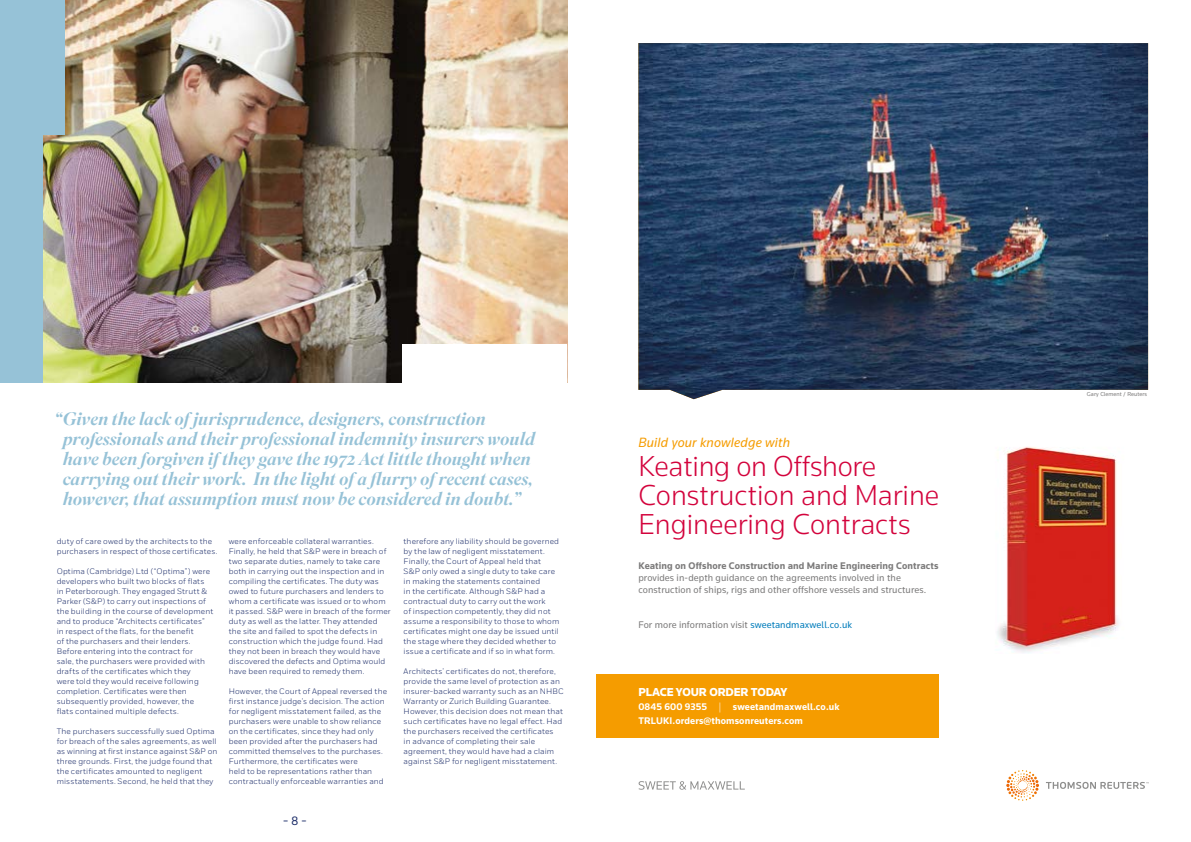
<style>
.page{position:relative;width:1191px;height:842px;background:#fff}
.page>*{position:absolute;margin:0;border:0;box-sizing:border-box;transform-origin:0 0}
.t1{font:300 30px/29px "Knowledge";color:#d3033c}
.t2{font:italic 500 18px/20px "Superior Title";color:#96c2d7}
.t3{font:italic 14px "Knowledge";letter-spacing:.01em;color:#f59c00}
.t4{font:900 12px "Knowledge";letter-spacing:-.01em;color:#fff}
.t5{font:12px "Fort";color:#192a67}
.t6{font:10px/12px "Knowledge";letter-spacing:.01em;color:#7c7b7b}
.t7{font:700 10px/14px "Knowledge";letter-spacing:.01em;color:#fff}
.t8{font:700 10px "Knowledge";letter-spacing:.01em;color:#7c7b7b}
.t9{font:300 8px/10px "Fort";letter-spacing:.015em;color:#192a67}
.t10{font:6px "Knowledge";letter-spacing:.01em;color:#7c7b7b}
.s1{color:#007cbb}
.s2{font-weight:300}
</style>
<div class="page">
<div style="left:596px;top:674px;width:342px;height:64px;background:#f59c00"></div>
<img style="left:997px;top:447px;width:122px;height:206px">
<svg style="left:1046px;top:782px;width:102px;height:7px"></svg>
<svg style="left:1006px;top:770px;width:33px;height:29px"></svg>
<img style="left:638px;top:43px;width:510px;height:356px">
<svg style="left:638px;top:781px;width:107px;height:9px"></svg>
<img style="left:43px;top:0;width:524px;height:383px">
<div style="left:0;top:0;width:43px;height:383px;background:#96c2d7"></div>
<div style="left:22px;top:0;width:43px;height:134px;background:#96c2d7"></div>
<div style="left:403px;top:344px;width:164px;height:49px;background:#fff"></div>
<p class="t2" style="left:63px;top:409px;width:474px;text-indent:-8px">“Given the lack of jurisprudence, designers, construction professionals and their professional indemnity insurers would have been forgiven if they gave the 1972 Act little thought when carrying out their work. In the light of a flurry of recent cases, however, that assumption must now be considered in doubt.”</p>
<p class="t9" style="left:403px;top:536px;width:157px">therefore any liability should be governed by the law of negligent misstatement.<br>Finally, the Court of Appeal held that S&amp;P only owed a single duty to take care in making the statements contained<br>in the certificate. Although S&amp;P had a contractual duty to carry out the work<br>of inspection competently, they did not assume a responsibility to those to whom certificates might one day be issued until the stage where they decided whether to issue a certificate and if so in what form.</p>
<p class="t9" style="left:403px;top:666px;width:162px">Architects’ certificates do not, therefore, provide the same level of protection as an insurer-backed warranty such as an NHBC Warranty or Zurich Building Guarantee.<br>However, this decision does not mean that such certificates have no legal effect. Had the purchasers received the certificates<br>in advance of completing their sale agreement, they would have had a claim against S&amp;P for negligent misstatement.</p>
<p class="t9" style="left:57px;top:536px;width:162px">duty of care owed by the architects to the purchasers in respect of those certificates.</p>
<p class="t9" style="left:57px;top:566px;width:158px">Optima (Cambridge) Ltd (“Optima”) were developers who built two blocks of flats in Peterborough. They engaged Strutt &amp; Parker (S&amp;P) to carry out inspections of the building in the course of development and to produce “Architects certificates” in respect of the flats, for the benefit<br>of the purchasers and their lenders.<br>Before entering into the contract for<br>sale, the purchasers were provided with drafts of the certificates which they<br>were told they would receive following completion. Certificates were then subsequently provided, however, the<br>flats contained multiple defects.</p>
<p class="t9" style="left:57px;top:726px;width:162px">The purchasers successfully sued Optima for breach of the sales agreements, as well as winning at first instance against S&amp;P on three grounds. First, the judge found that the certificates amounted to negligent misstatements. Second, he held that they</p>
<p class="t9" style="left:229px;top:536px;width:163px">were enforceable collateral warranties.<br>Finally, he held that S&amp;P were in breach of two separate duties, namely to take care both in carrying out the inspection and in compiling the certificates. The duty was owed to future purchasers and lenders to whom a certificate was issued or to whom it passed. S&amp;P were in breach of the former duty as well as the latter. They attended the site and failed to spot the defects in construction which the judge found. Had they not been in breach they would have discovered the defects and Optima would have been required to remedy them.</p>
<p class="t9" style="left:229px;top:686px;width:160px">However, the Court of Appeal reversed the first instance judge’s decision. The action for negligent misstatement failed, as the purchasers were unable to show reliance on the certificates, since they had only been provided after the purchasers had committed themselves to the purchases.<br>Furthermore, the certificates were<br>held to be representations rather than contractually enforceable warranties and</p>
<h3 class="t5" style="left:283px;top:814px;width:25px">- 8 -</h3>
<h3 class="t3" style="left:638px;top:434px;width:153px">Build your knowledge with</h3>
<h1 class="t1" style="left:638px;top:451px;width:302px">Keating on Offshore<br>Construction and Marine<br>Engineering Contracts</h1>
<p class="t8" style="left:638px;top:559px;width:302px">Keating on Offshore Construction and Marine Engineering Contracts</p>
<p class="t6" style="left:638px;top:571px;width:289px">provides in-depth guidance on the agreements involved in the construction of ships, rigs and other offshore vessels and structures.</p>
<p class="t6" style="left:638px;top:618px;width:215px">For more information visit <span class="s1">sweetandmaxwell.co.uk</span></p>
<h3 class="t4" style="left:638px;top:685px;width:151px">PLACE YOUR ORDER TODAY</h3>
<p class="t7" style="left:638px;top:700px;width:203px">0845 600 9355 <span class="s2">|</span> sweetandmaxwell.co.uk<br>TRLUKI.orders@thomsonreuters.com</p>
<p class="t10" style="left:1087px;top:391px;width:62px">Gary Clement / Reuters</p>
</div>
